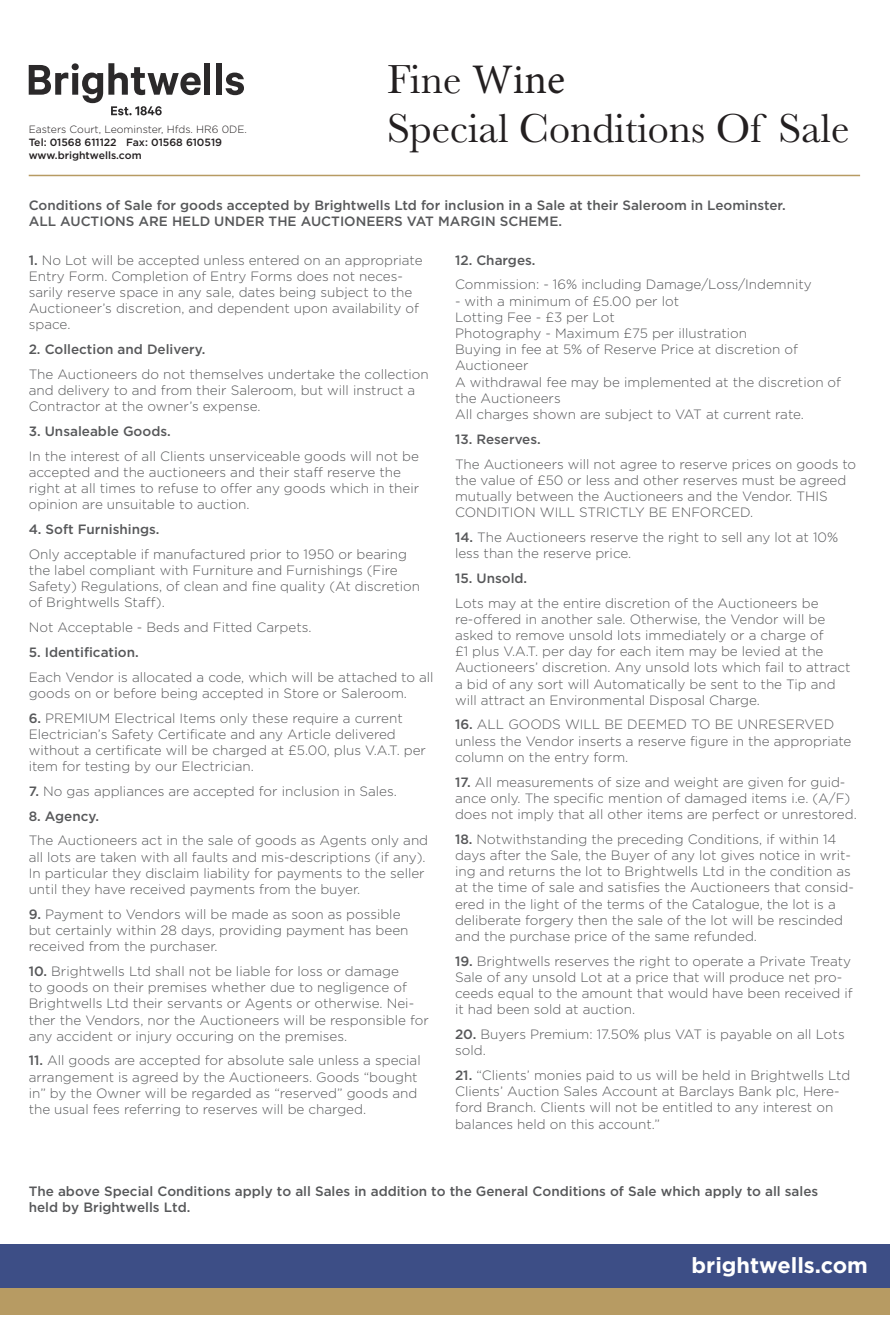
<style>
.page{position:relative;width:890px;height:1317px;background:#fff}
.page>*{position:absolute;margin:0;border:0;box-sizing:border-box;transform-origin:0 0}
.t1{font:42.15px/49.5px "Baskerville";color:#231f20}
.t2{font:700 21.75px "Gotham";color:#fff}
.t3{font:300 13.5px/16.2px "Gotham";color:#57585a}
.t4{font:500 13.5px/16.2px "Gotham";color:#57585a}
.t5{font:500 10.5px/12.6px "Gotham";color:#231f20}
.t6{font:300 10.5px "Gotham";color:#231f20}
.s1{font-family:"Minion Pro"}
.s2{font-weight:500}
</style>
<div class="page">
<div style="left:204px;top:63px;width:6px;height:32px;background:#2b292a"></div>
<div style="left:216px;top:63px;width:6px;height:32px;background:#2b292a"></div>
<svg style="left:225px;top:73px;width:19px;height:22px"></svg>
<svg style="left:29px;top:63px;width:172px;height:52px"></svg>
<div style="left:0;top:1244px;width:890px;height:43px;background:#3d4e86"></div>
<div style="left:0;top:1287px;width:890px;height:27px;background:#b79b63"></div>
<hr style="left:29px;top:175px;width:831px;height:1px;background:#b79b63">
<p class="t6" style="left:29px;top:124px;width:220px">Easters Court, Leominster, Hfds. HR6 0DE.</p>
<p class="t5" style="left:29px;top:136px;width:195px">Tel: 01568 611122 Fax: 01568 610519 www.brightwells.com</p>
<h1 class="t1" style="left:387px;top:55px;width:464px">Fine <span class="s1">Wine<br></span>Special Conditions Of Sale</h1>
<p class="t4" style="left:29px;top:197px;width:758px">Conditions of Sale for goods accepted by Brightwells Ltd for inclusion in a Sale at their Saleroom in Leominster.<br>ALL AUCTIONS ARE HELD UNDER THE AUCTIONEERS VAT MARGIN SCHEME.</p>
<p class="t3" style="left:29px;top:251px;width:395px"><span class="s2">1.</span> No Lot will be accepted unless entered on an appropriate Entry Form. Completion of Entry Forms does not neces&shy;sarily reserve space in any sale, dates being subject to the Auctioneer’s discretion, and dependent upon availability of space.</p>
<p class="t4" style="left:29px;top:341px;width:178px">2. Collection and Delivery.</p>
<p class="t3" style="left:29px;top:366px;width:402px">The Auctioneers do not themselves undertake the collection and delivery to and from their Saleroom, but will instruct a<br>Contractor at the owner’s expense.</p>
<p class="t4" style="left:29px;top:423px;width:144px">3. Unsaleable Goods.</p>
<p class="t3" style="left:29px;top:447px;width:392px">In the interest of all Clients unserviceable goods will not be accepted and the auctioneers and their staff reserve the right at all times to refuse to offer any goods which in their opinion are unsuitable to auction.</p>
<p class="t4" style="left:29px;top:521px;width:132px">4. Soft Furnishings.</p>
<p class="t3" style="left:29px;top:545px;width:393px">Only acceptable if manufactured prior to 1950 or bearing the label compliant with Furniture and Furnishings (Fire Safety) Regulations, of clean and fine quality (At discretion of Brightwells Staff).</p>
<p class="t3" style="left:29px;top:619px;width:284px">Not Acceptable - Beds and Fitted Carpets.</p>
<p class="t4" style="left:29px;top:643px;width:112px">5. Identification.</p>
<p class="t3" style="left:29px;top:668px;width:406px">Each Vendor is allocated a code, which will be attached to all goods on or before being accepted in Store or Saleroom.</p>
<p class="t3" style="left:29px;top:709px;width:399px"><span class="s2">6.</span> PREMIUM Electrical Items only these require a current Electrician’s Safety Certificate and any Article delivered without a certificate will be charged at £5.00, plus V.A.T. per item for testing by our Electrician.</p>
<p class="t3" style="left:29px;top:782px;width:370px"><span class="s2">7.</span> No gas appliances are accepted for inclusion in Sales.</p>
<p class="t4" style="left:29px;top:807px;width:72px">8. Agency.</p>
<p class="t3" style="left:29px;top:832px;width:401px">The Auctioneers act in the sale of goods as Agents only and all lots are taken with all faults and mis-descriptions (if any).<br>In particular they disclaim liability for payments to the seller until they have received payments from the buyer.</p>
<p class="t3" style="left:29px;top:905px;width:381px"><span class="s2">9.</span> Payment to Vendors will be made as soon as possible but certainly within 28 days, providing payment has been received from the purchaser.</p>
<p class="t3" style="left:29px;top:962px;width:402px"><span class="s2">10.</span> Brightwells Ltd shall not be liable for loss or damage<br>to goods on their premises whether due to negligence of Brightwells Ltd their servants or Agents or otherwise. Nei&shy;ther the Vendors, nor the Auctioneers will be responsible for any accident or injury occuring on the premises.</p>
<p class="t3" style="left:29px;top:1052px;width:393px"><span class="s2">11.</span> All goods are accepted for absolute sale unless a special arrangement is agreed by the Auctioneers. Goods “bought in” by the Owner will be regarded as “reserved” goods and the usual fees referring to reserves will be charged.</p>
<p class="t4" style="left:455px;top:251px;width:82px">12. Charges.</p>
<p class="t3" style="left:455px;top:276px;width:358px">Commission: - 16% including Damage/Loss/Indemnity</p>
<p class="t3" style="left:455px;top:292px;width:388px">- with a minimum of £5.00 per lot<br>Lotting Fee - £3 per Lot<br>Photography - Maximum £75 per illustration<br>Buying in fee at 5% of Reserve Price at discretion of Auctioneer<br>A withdrawal fee may be implemented at the discretion of the Auctioneers<br>All charges shown are subject to VAT at current rate.</p>
<p class="t4" style="left:455px;top:430px;width:87px">13. Reserves.</p>
<p class="t3" style="left:455px;top:455px;width:403px">The Auctioneers will not agree to reserve prices on goods to the value of £50 or less and other reserves must be agreed mutually between the Auctioneers and the Vendor. THIS CONDITION WILL STRICTLY BE ENFORCED.</p>
<p class="t3" style="left:455px;top:528px;width:385px"><span class="s2">14.</span> The Auctioneers reserve the right to sell any lot at 10% less than the reserve price.</p>
<p class="t4" style="left:455px;top:569px;width:74px">15. Unsold.</p>
<p class="t3" style="left:455px;top:594px;width:397px">Lots may at the entire discretion of the Auctioneers be re-offered in another sale. Otherwise, the Vendor will be asked to remove unsold lots immediately or a charge of<br>£1 plus V.A.T. per day for each item may be levied at the Auctioneers’ discretion. Any unsold lots which fail to attract a bid of any sort will Automatically be sent to the Tip and will attract an Environmental Disposal Charge.</p>
<p class="t3" style="left:455px;top:716px;width:398px"><span class="s2">16.</span> ALL GOODS WILL BE DEEMED TO BE UNRESERVED unless the Vendor inserts a reserve figure in the appropriate column on the entry form.</p>
<p class="t3" style="left:455px;top:773px;width:403px"><span class="s2">17.</span> All measurements of size and weight are given for guid&shy;ance only. The specific mention of damaged items i.e. (A/F) does not imply that all other items are perfect or unrestored.</p>
<p class="t3" style="left:455px;top:830px;width:400px"><span class="s2">18.</span> Notwithstanding the preceding Conditions, if within 14 days after the Sale, the Buyer of any lot gives notice in writ&shy;ing and returns the lot to Brightwells Ltd in the condition as at the time of sale and satisfies the Auctioneers that consid&shy;ered in the light of the terms of the Catalogue, the lot is a deliberate forgery then the sale of the lot will be rescinded and the purchase price of the same refunded.</p>
<p class="t3" style="left:455px;top:952px;width:399px"><span class="s2">19.</span> Brightwells reserves the right to operate a Private Treaty Sale of any unsold Lot at a price that will produce net pro&shy;ceeds equal to the amount that would have been received if it had been sold at auction.</p>
<p class="t3" style="left:455px;top:1025px;width:391px"><span class="s2">20.</span> Buyers Premium: 17.50% plus VAT is payable on all Lots sold.</p>
<p class="t3" style="left:455px;top:1066px;width:397px"><span class="s2">21.</span> “Clients’ monies paid to us will be held in Brightwells Ltd Clients’ Auction Sales Account at Barclays Bank plc, Here&shy;ford Branch. Clients will not be entitled to any interest on balances held on this account.”</p>
<p class="t4" style="left:29px;top:1183px;width:791px;line-height:15.8px">The above Special Conditions apply to all Sales in addition to the General Conditions of Sale which apply to all sales held by Brightwells Ltd.</p>
<h2 class="t2" style="left:691px;top:1252px;width:178px">brightwells.com</h2>
</div>
